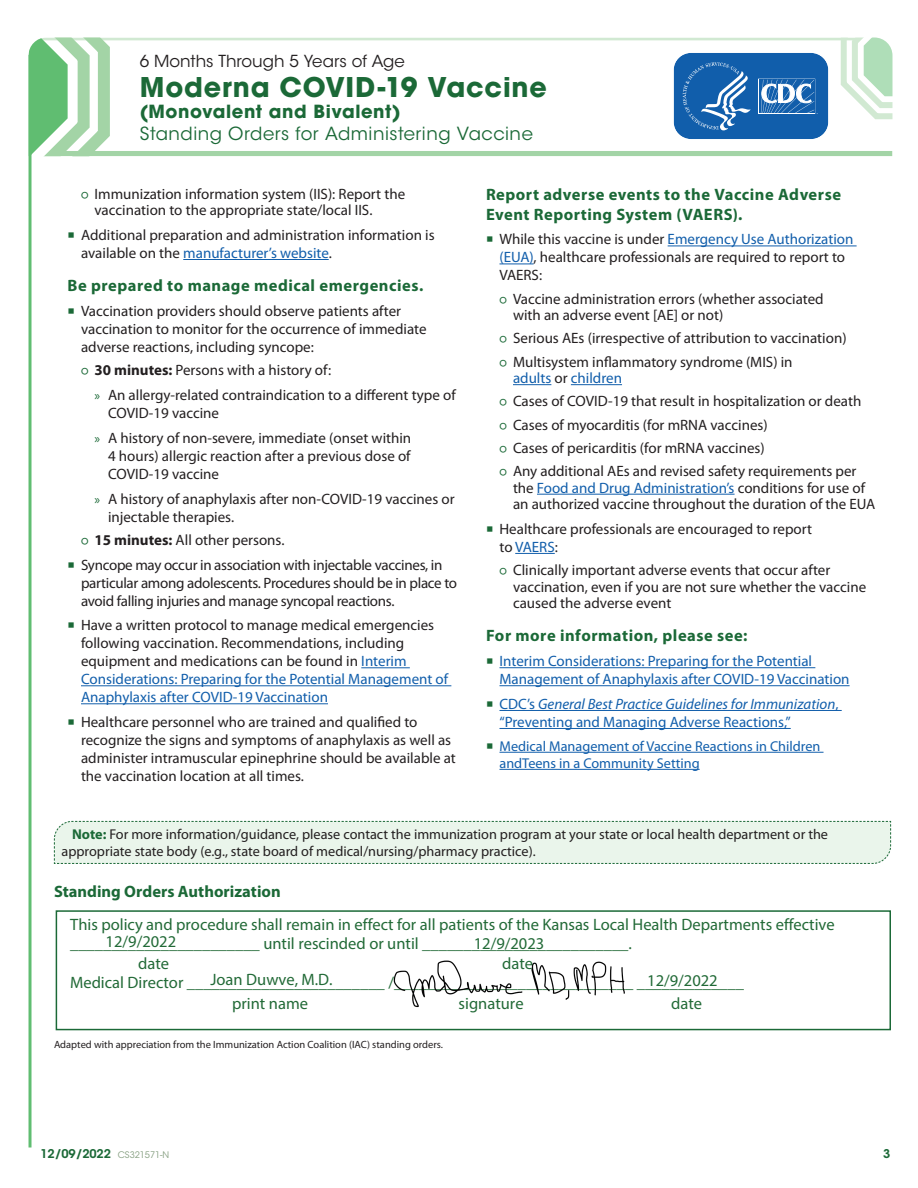
<style>
.page{position:relative;width:918px;height:1188px;background:#fff}
.page>*{position:absolute;margin:0;border:0;box-sizing:border-box;transform-origin:0 0}
.t1{font:700 27px "ITC Avant Garde Pro";letter-spacing:.03em;color:#1b6937}
.t2{font:18px "ITC Avant Garde Std";letter-spacing:.03em;color:#1b6937}
.t3{font:700 18px "ITC Avant Garde Pro";letter-spacing:.03em;color:#1b6937}
.t4{font:16.5px/19px "Myriad Pro";color:#226a37}
.t5{font:700 16.5px/19.8px "Myriad Pro";letter-spacing:.03em;color:#1b6937}
.t6{font:700 16.5px "Myriad Pro";color:#1b6937}
.t7{font:16.5px "ITC Avant Garde Std";color:#231f20}
.t8{font:15px/18px "Myriad Pro";color:#231f20}
.t9{font:15px/18px "Myriad Pro";color:#115eab}
.t10{font:15px/18px "Myriad Pro";letter-spacing:-.02em;color:#231f20}
.t11{font:14.25px/17.1px "Myriad Pro";color:#231f20}
.t12{font:14.25px/17.1px "Myriad Pro";color:#115eab}
.t13{font:600 12px "ITC Avant Garde Std";letter-spacing:-.01em;color:#1b6937}
.P_source_note{font:10.5px "Myriad Pro";color:#231f20}
.s1{font-family:"Calibri";font-size:13.5px;color:#1b6937}
.s2{color:#115eab}
.s3{font-weight:700}
.s4{font-size:13.5px;color:#1b6937}
.s5{font-style:italic}
.s6{font-weight:700;color:#1b6937}
.s7{font-weight:400;font-size:9px;color:#87a082}
</style>
<div class="page">
<hr style="left:29px;top:55px;width:3px;height:1093px;background:#60bd71">
<svg style="left:28px;top:38px;width:864px;height:118px"></svg>
<div style="left:54px;top:821px;width:837px;height:43px;background:#eaf5eb"></div>
<div style="left:56px;top:910px;width:835px;height:120px;border:2px solid #1b6937"></div>
<hr style="left:183px;top:259px;width:146px;height:1px;background:#115eab">
<hr style="left:361px;top:667px;width:49px;height:1px;background:#115eab">
<hr style="left:81px;top:685px;width:370px;height:1px;background:#115eab">
<hr style="left:81px;top:703px;width:247px;height:1px;background:#115eab">
<hr style="left:668px;top:246px;width:189px;height:1px;background:#115eab">
<hr style="left:500px;top:264px;width:34px;height:1px;background:#115eab">
<hr style="left:513px;top:384px;width:38px;height:1px;background:#115eab">
<hr style="left:571px;top:384px;width:51px;height:1px;background:#115eab">
<hr style="left:537px;top:494px;width:198px;height:1px;background:#115eab">
<hr style="left:515px;top:553px;width:40px;height:1px;background:#115eab">
<hr style="left:500px;top:667px;width:315px;height:1px;background:#115eab">
<hr style="left:500px;top:685px;width:350px;height:1px;background:#115eab">
<hr style="left:500px;top:710px;width:342px;height:1px;background:#115eab">
<hr style="left:500px;top:728px;width:291px;height:1px;background:#115eab">
<hr style="left:500px;top:752px;width:324px;height:1px;background:#115eab">
<hr style="left:500px;top:769px;width:200px;height:1px;background:#115eab">
<img style="left:393px;top:960px;width:232px;height:48px">
<p class="t7" style="left:140px;top:51px;width:267px">6 Months Through 5 Years of Age</p>
<h1 class="t1" style="left:140px;top:69px;width:409px">Moderna COVID-19 Vaccine</h1>
<p class="t3" style="left:140px;top:100px;width:262px">(Monovalent and Bivalent)</p>
<p class="t2" style="left:140px;top:123px;width:395px">Standing Orders for Administering Vaccine</p>
<p class="t8" style="left:94px;top:185px;width:312px;line-height:16.5px;text-indent:-14px"><span class="s1">○</span> Immunization information system (IIS): Report the vaccination to the appropriate state/local IIS.</p>
<p class="t8" style="left:81px;top:226px;width:355px">Additional preparation and administration information is available on the <span class="s2">manufacturer’s website</span>.</p>
<h2 class="t5" style="left:68px;top:275px;width:357px">Be prepared to manage medical emergencies.</h2>
<p class="t8" style="left:81px;top:302px;width:347px">Vaccination providers should observe patients after vaccination to monitor for the occurrence of immediate adverse reactions, including syncope:</p>
<p class="t8" style="left:81px;top:361px;width:252px"><span class="s1">○</span> <span class="s3">30 minutes:</span> Persons with a history of:</p>
<p class="t8" style="left:108px;top:386px;width:349px;text-indent:-14px"><span class="s4">»</span> An allergy-related contraindication to a different type of<br>COVID-19 vaccine</p>
<p class="t8" style="left:108px;top:429px;width:305px;text-align:justify;text-indent:-14px"><span class="s4">»</span> A history of non-severe, immediate (onset within 4 hours) allergic reaction after a previous dose of COVID-19 vaccine</p>
<p class="t8" style="left:108px;top:489px;width:348px;text-indent:-14px"><span class="s4">»</span> A history of anaphylaxis after non-COVID-19 vaccines or injectable therapies.</p>
<p class="t8" style="left:81px;top:531px;width:205px"><span class="s1">○</span> <span class="s3">15 minutes:</span> All other persons.</p>
<p class="t10" style="left:81px;top:555px;width:378px">Syncope may occur in association with injectable vaccines, in particular among adolescents. Procedures should be in place to avoid falling injuries and manage syncopal reactions.</p>
<p class="t8" style="left:81px;top:616px;width:369px">Have a written protocol to manage medical emergencies following vaccination. Recommendations, including equipment and medications can be found in <span class="s2">Interim Considerations: Preparing for the Potential Management of Anaphylaxis after COVID-19 Vaccination</span></p>
<p class="t8" style="left:81px;top:713px;width:376px">Healthcare personnel who are trained and qualified to recognize the signs and symptoms of anaphylaxis as well as administer intramuscular epinephrine should be available at the vaccination location at all times.</p>
<h2 class="t5" style="left:486px;top:184px;width:357px">Report adverse events to the Vaccine Adverse<br>Event Reporting System (VAERS).</h2>
<p class="t8" style="left:500px;top:230px;width:355px">While this vaccine is under <span class="s2">Emergency Use Authorization (EUA)</span>, healthcare professionals are required to report to<br>VAERS:</p>
<p class="t8" style="left:513px;top:290px;width:312px;line-height:16.5px;text-indent:-14px"><span class="s1">○</span> Vaccine administration errors (whether associated with an adverse event [AE] or not)</p>
<p class="t8" style="left:500px;top:329px;width:349px"><span class="s1">○</span> Serious AEs (irrespective of attribution to vaccination)</p>
<p class="t8" style="left:513px;top:353px;width:281px;line-height:16.5px;text-indent:-14px"><span class="s1">○</span> Multisystem inflammatory syndrome (MIS) in <span class="s2">adults</span> or <span class="s2">children</span></p>
<p class="t8" style="left:500px;top:392px;width:363px"><span class="s1">○</span> Cases of COVID-19 that result in hospitalization or death</p>
<p class="t8" style="left:500px;top:415px;width:270px"><span class="s1">○</span> Cases of myocarditis (for mRNA vaccines)</p>
<p class="t8" style="left:500px;top:439px;width:267px"><span class="s1">○</span> Cases of pericarditis (for mRNA vaccines)</p>
<p class="t8" style="left:513px;top:463px;width:364px;line-height:16.5px;text-indent:-14px"><span class="s1">○</span> Any additional AEs and revised safety requirements per the <span class="s2">Food and Drug Administration’s</span> conditions for use of an authorized vaccine throughout the duration of the EUA</p>
<p class="t8" style="left:500px;top:520px;width:314px">Healthcare professionals are encouraged to report to <span class="s2">VAERS</span>:</p>
<p class="t8" style="left:513px;top:562px;width:355px;line-height:16.5px;text-indent:-14px"><span class="s1">○</span> Clinically important adverse events that occur after vaccination, even if you are not sure whether the vaccine caused the adverse event</p>
<h2 class="t5" style="left:486px;top:625px;width:263px">For more information, please see:</h2>
<p class="t9" style="left:500px;top:652px;width:352px">Interim Considerations: Preparing for the Potential<br>Management of Anaphylaxis after COVID-19 Vaccination</p>
<p class="t9" style="left:500px;top:695px;width:341px">CDC’s <span class="s5">General Best Practice Guidelines for Immunization</span>, “Preventing and Managing Adverse Reactions,”</p>
<p class="t12" style="left:500px;top:737px;width:323px">Medical Management of Vaccine Reactions in Children andTeens in a Community Setting</p>
<p class="t11" style="left:61px;top:826px;width:768px;text-indent:11px"><span class="s6">Note:</span> For more information/guidance, please contact the immunization program at your state or local health department or the appropriate state body (e.g., state board of medical/nursing/pharmacy practice).</p>
<h2 class="t6" style="left:54px;top:881px;width:228px">Standing Orders Authorization</h2>
<p class="t4" style="left:70px;top:915px;width:766px">This policy and procedure shall remain in effect for all patients of the Kansas Local Health Departments effective</p>
<p class="t4" style="left:70px;top:934px;width:563px">_______________________ until rescinded or until _________________________.</p>
<p class="t4" style="left:138px;top:954px;width:32px">date</p>
<p class="t4" style="left:106px;top:931px;width:72px">12/9/2022</p>
<p class="t4" style="left:474px;top:934px;width:72px">12/9/2023</p>
<p class="t4" style="left:210px;top:970px;width:124px">Joan Duwve, M.D.</p>
<p class="t4" style="left:647px;top:971px;width:72px">12/9/2022</p>
<p class="t4" style="left:70px;top:954px;width:675px;text-indent:432px">date<br>Medical Director ________________________ /_____________________________ _____________</p>
<p class="t4" style="left:232px;top:994px;width:77px">print name</p>
<p class="t4" style="left:459px;top:994px;width:66px">signature</p>
<p class="t4" style="left:671px;top:994px;width:32px">date</p>
<p class="P_source_note" style="left:54px;top:1038px;width:391px">Adapted with appreciation from the Immunization Action Coalition (IAC) standing orders.</p>
<p class="t13" style="left:41px;top:1146px;width:130px">12/09/2022 <span class="s7">CS321571-N</span></p>
<p class="t13" style="left:883px;top:1146px;width:9px">3</p>
</div>
